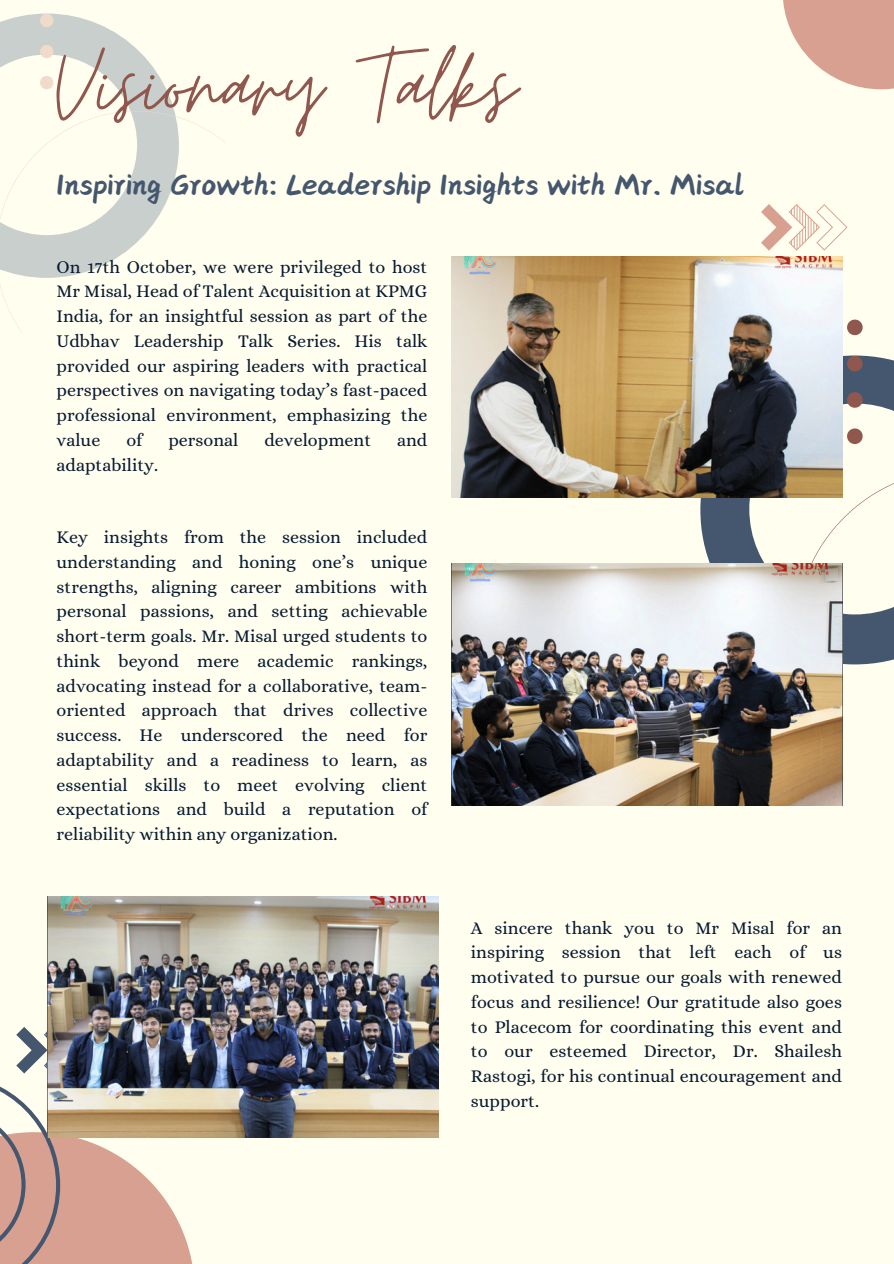
<style>
.page{position:relative;width:894px;height:1264px;background:#fff}
.page>*{position:absolute;margin:0;border:0;box-sizing:border-box;transform-origin:0 0}
.t1{font:117px "Moon Time";color:#90574e}
.t2{font:28.5px "Canva Scholar";color:#45576e}
.t3{font:18px/24.8px "Alice";color:#081a31;text-align:justify}
</style>
<div class="page">
<div style="left:0;top:0;width:893px;height:1263px;background:#fffeef"></div>
<svg style="left:0;top:14px;width:174px;height:97px"></svg>
<svg style="left:0;top:111px;width:225px;height:222px"></svg>
<svg style="left:40px;top:14px;width:13px;height:13px"></svg>
<svg style="left:40px;top:45px;width:13px;height:13px"></svg>
<svg style="left:40px;top:76px;width:13px;height:13px"></svg>
<svg style="left:783px;top:0;width:110px;height:89px;fill:#d8a090"></svg>
<svg style="left:0;top:1027px;width:194px;height:236px"></svg>
<svg style="left:761px;top:204px;width:86px;height:47px"></svg>
<svg style="left:700px;top:355px;width:193px;height:209px"></svg>
<svg style="left:795px;top:469px;width:98px;height:260px"></svg>
<svg style="left:847px;top:319px;width:15px;height:16px"></svg>
<svg style="left:846px;top:356px;width:16px;height:15px"></svg>
<svg style="left:846px;top:392px;width:16px;height:16px"></svg>
<svg style="left:846px;top:428px;width:16px;height:16px"></svg>
<img style="left:451px;top:256px;width:390px;height:241px">
<img style="left:451px;top:564px;width:390px;height:241px">
<img style="left:47px;top:896px;width:391px;height:241px">
<p class="t1" style="left:56px;top:14px;width:460px">Visionary Talks</p>
<h2 class="t2" style="left:56px;top:171px;width:688px">Inspiring Growth: Leadership Insights with Mr. Misal</h2>
<p class="t3" style="left:56px;top:254px;width:372px">On 17th October, we were privileged to host Mr Misal, Head of Talent Acquisition at KPMG India, for an insightful session as part of the Udbhav Leadership Talk Series. His talk provided our aspiring leaders with practical perspectives on navigating today’s fast-paced professional environment, emphasizing the value</p>
<p class="t3" style="left:126px;top:427px;width:18px">of</p>
<p class="t3" style="left:168px;top:427px;width:71px">personal</p>
<p class="t3" style="left:264px;top:427px;width:108px">development</p>
<p class="t3" style="left:397px;top:427px;width:32px">and</p>
<p class="t3" style="left:56px;top:452px;width:103px">adaptability.</p>
<p class="t3" style="left:56px;top:524px;width:372px">Key insights from the session included understanding and honing one’s unique strengths, aligning career ambitions with personal passions, and setting achievable short-term goals. Mr. Misal urged students to think beyond mere academic rankings, advocating instead for a collaborative, team&shy;oriented approach that drives collective success. He underscored the need for adaptability and a readiness to learn, as essential skills to meet evolving client expectations and build a reputation of reliability within any organization.</p>
<p class="t3" style="left:471px;top:915px;width:372px">A sincere thank you to Mr Misal for an inspiring session that left each of us motivated to pursue our goals with renewed focus and resilience! Our gratitude also goes to Placecom for coordinating this event and to our esteemed Director, Dr. Shailesh Rastogi, for his continual encouragement and support.</p>
</div>
